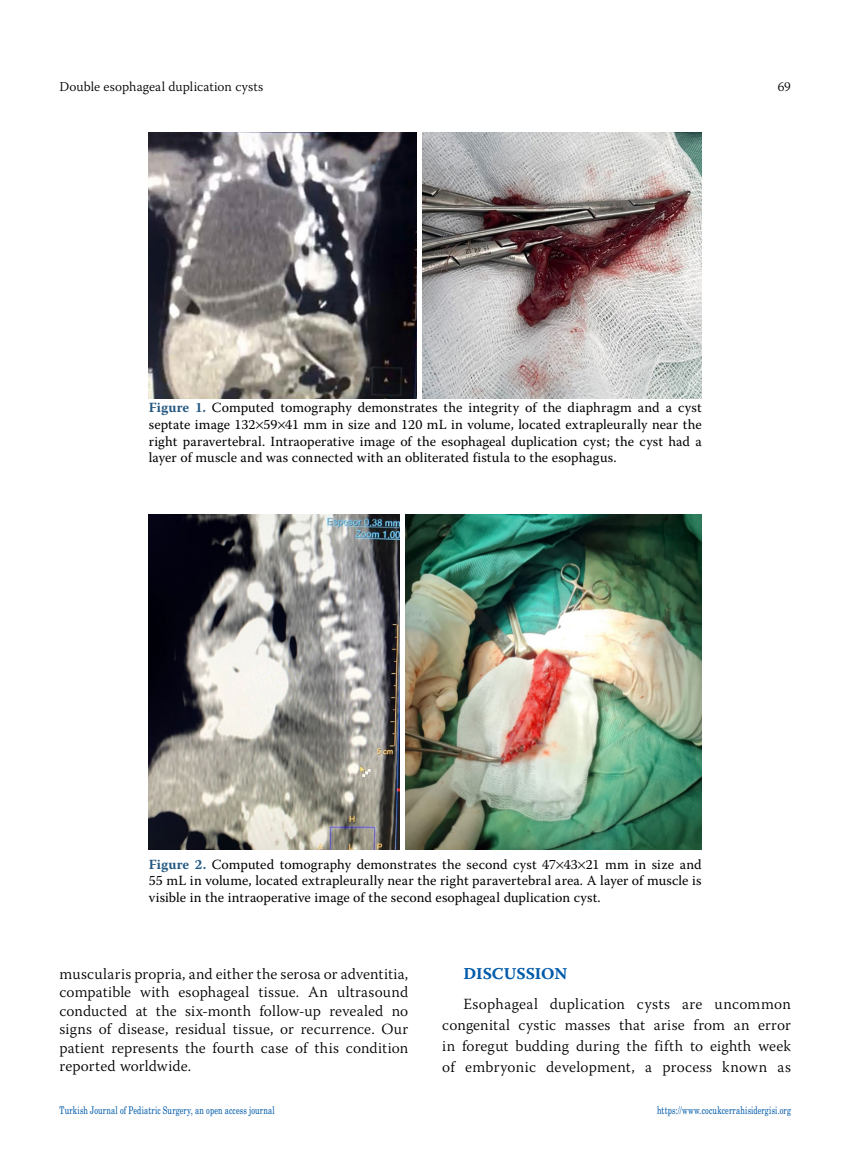
<style>
.page{position:relative;width:859px;height:1170px;background:#fff}
.page>*{position:absolute;margin:0;border:0;box-sizing:border-box;transform-origin:0 0}
.t1{font:16.5px "Warnock Pro Bold Capt";letter-spacing:-.005em;color:#005baa}
.t2{font:300 15.45px/18.6px "Warnock Pro";letter-spacing:.015em;color:#000;text-align:justify}
.t3{font:13.95px/16.8px "Warnock Pro";letter-spacing:.01em;color:#000;text-align:justify}
.t4{font:300 13.5px "Warnock Pro";letter-spacing:.005em;color:#000}
.t5{font:10.5px "Madison Tr";letter-spacing:.015em;color:#005baa}
.s1{font-weight:700;color:#255982}
</style>
<div class="page">
<img style="left:149px;top:133px;width:552px;height:265px">
<hr style="left:417px;top:132px;width:4px;height:267px;background:#fff">
<img style="left:149px;top:514px;width:552px;height:335px">
<hr style="left:400px;top:513px;width:4px;height:337px;background:#fff">
<p class="t4" style="left:60px;top:78px;width:205px">Double esophageal duplication cysts</p>
<p class="t4" style="left:778px;top:78px;width:15px">69</p>
<p class="t3" style="left:149px;top:399px;width:554px"><span class="s1">Figure 1.</span> Computed tomography demonstrates the integrity of the diaphragm and a cyst septate image 132 59 41 mm in size and 120 mL in volume, located extrapleurally near the right paravertebral. Intraoperative image of the esophageal duplication cyst; the cyst had a layer of muscle and was connected with an obliterated fistula to the esophagus.</p>
<p class="t3" style="left:149px;top:855px;width:554px"><span class="s1">Figure 2.</span> Computed tomography demonstrates the second cyst 47 43 21 mm in size and 55 mL in volume, located extrapleurally near the right paravertebral area. A layer of muscle is visible in the intraoperative image of the second esophageal duplication cyst.</p>
<p class="t2" style="left:60px;top:963px;width:350px">muscularis propria, and either the serosa or adventitia, compatible with esophageal tissue. An ultrasound conducted at the six-month follow-up revealed no signs of disease, residual tissue, or recurrence. Our patient represents the fourth case of this condition reported worldwide.</p>
<p class="t1" style="left:463px;top:963px;width:105px">DISCUSSION</p>
<p class="t2" style="left:442px;top:993px;width:350px;line-height:21px;text-indent:21px">Esophageal duplication cysts are uncommon congenital cystic masses that arise from an error in foregut budding during the fifth to eighth week of embryonic development, a process known as</p>
<p class="t5" style="left:60px;top:1103px;width:217px">Turkish Journal of Pediatric Surgery, an open access journal</p>
<p class="t5" style="left:657px;top:1103px;width:135px">https://www.cocukcerrahisidergisi.org</p>
</div>
